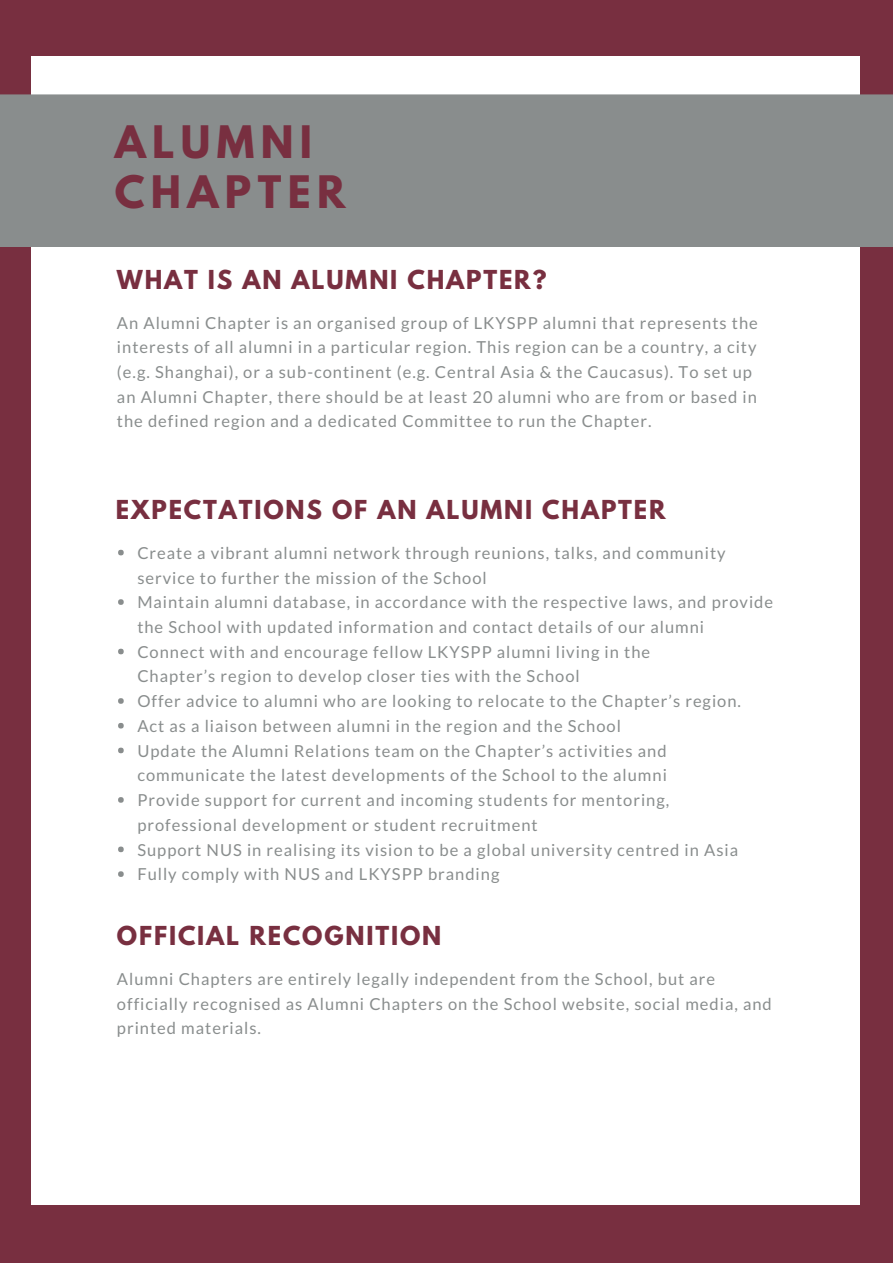
<style>
.page{position:relative;width:893px;height:1263px;background:#fff}
.page>*{position:absolute;margin:0;border:0;box-sizing:border-box;transform-origin:0 0}
.t1{font:700 39.6px/50.6px "League Spartan";letter-spacing:.16em;color:#782f40}
.t2{font:700 23.1px "League Spartan";letter-spacing:.08em;color:#782f40}
.t3{font:16.5px/24.8px "Lato";letter-spacing:.06em;color:#898d8d}
</style>
<div class="page">
<div style="left:0;top:0;width:892px;height:1262px;background:#782f40"></div>
<div style="left:31px;top:56px;width:829px;height:1149px;background:#fff"></div>
<svg style="left:118px;top:550px;width:6px;height:5px"></svg>
<svg style="left:118px;top:599px;width:6px;height:6px"></svg>
<svg style="left:118px;top:649px;width:6px;height:5px"></svg>
<svg style="left:118px;top:698px;width:6px;height:6px"></svg>
<svg style="left:118px;top:723px;width:6px;height:5px"></svg>
<svg style="left:118px;top:748px;width:6px;height:5px"></svg>
<svg style="left:118px;top:797px;width:6px;height:6px"></svg>
<svg style="left:118px;top:846px;width:6px;height:6px"></svg>
<svg style="left:118px;top:871px;width:6px;height:6px"></svg>
<div style="left:0;top:94px;width:892px;height:153px;background:#898d8d"></div>
<h1 class="t1" style="left:115px;top:121px;width:232px">ALUMNI<br>CHAPTER</h1>
<h2 class="t2" style="left:117px;top:268px;width:431px">WHAT IS AN ALUMNI CHAPTER?</h2>
<p class="t3" style="left:117px;top:310px;width:642px">An Alumni Chapter is an organised group of LKYSPP alumni that represents the interests of all alumni in a particular region. This region can be a country, a city (e.g. Shanghai), or a sub-continent (e.g. Central Asia &amp; the Caucasus). To set up an Alumni Chapter, there should be at least 20 alumni who are from or based in the defined region and a dedicated Committee to run the Chapter.</p>
<h2 class="t2" style="left:116px;top:498px;width:551px">EXPECTATIONS OF AN ALUMNI CHAPTER</h2>
<p class="t3" style="left:137px;top:540px;width:637px">Create a vibrant alumni network through reunions, talks, and community service to further the mission of the School<br>Maintain alumni database, in accordance with the respective laws, and provide the School with updated information and contact details of our alumni Connect with and encourage fellow LKYSPP alumni living in the<br>Chapter’s region to develop closer ties with the School<br>Offer advice to alumni who are looking to relocate to the Chapter’s region.<br>Act as a liaison between alumni in the region and the School<br>Update the Alumni Relations team on the Chapter’s activities and communicate the latest developments of the School to the alumni<br>Provide support for current and incoming students for mentoring,<br>professional development or student recruitment<br>Support NUS in realising its vision to be a global university centred in Asia Fully comply with NUS and LKYSPP branding</p>
<h2 class="t2" style="left:117px;top:924px;width:326px">OFFICIAL RECOGNITION</h2>
<p class="t3" style="left:117px;top:966px;width:656px">Alumni Chapters are entirely legally independent from the School, but are officially recognised as Alumni Chapters on the School website, social media, and printed materials.</p>
</div>
